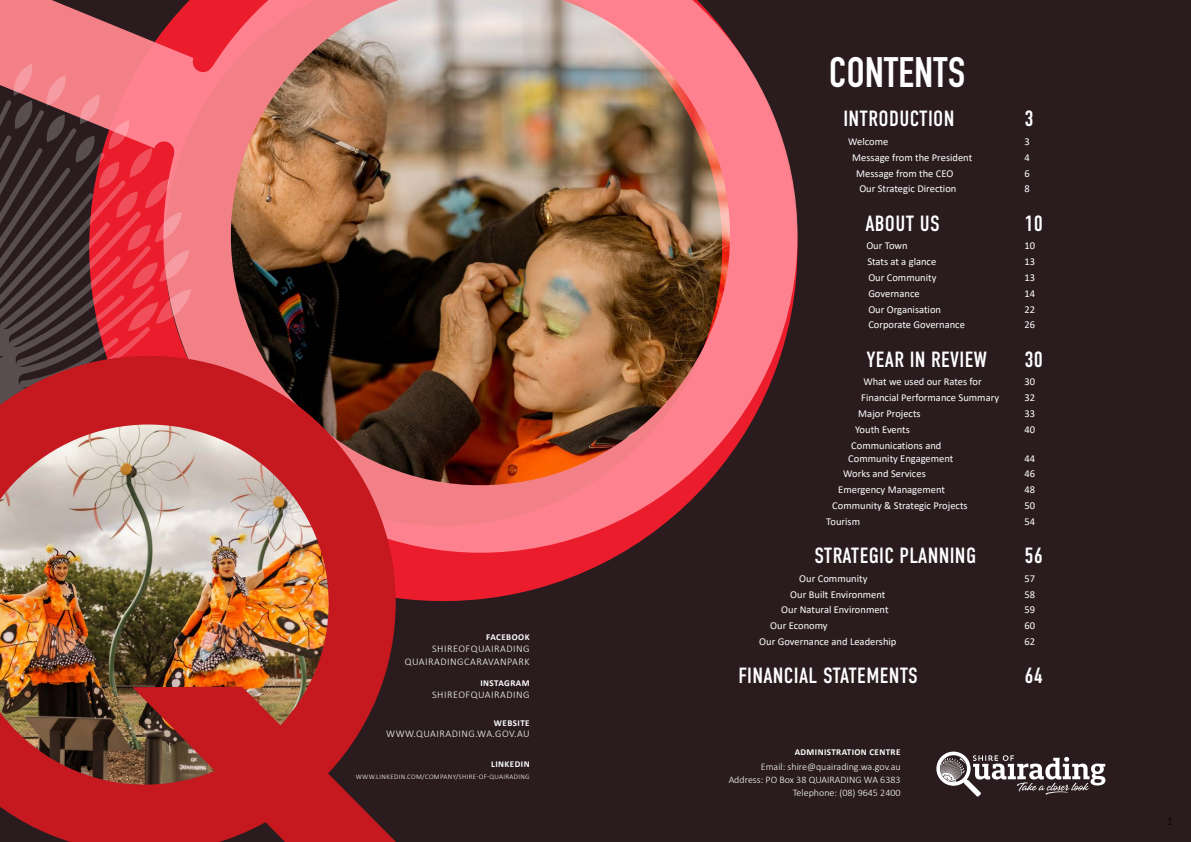
<style>
.page{position:relative;width:1191px;height:842px;background:#2a1c1e}
.page>*{position:absolute;margin:0;border:0;box-sizing:border-box;transform-origin:0 0}
.t1{font:42px "DIN Engschrift LT Pro";letter-spacing:.01em;color:#fff}
.t2{font:22px "DIN Condensed";letter-spacing:.015em;color:#fff}
.t3{font:300 12px "Calibri";color:#000}
.t4{font:10.5px/13px "Calibri";color:#fff}
.t5{font:300 10.3px/12.1px "Calibri";letter-spacing:.05em;color:#fff;text-align:right}
.t6{font:300 10px/13px "Calibri";color:#fff;text-align:right}
.t7{font:700 9px "Calibri";letter-spacing:.045em;color:#fff}
.t8{font:300 7px "Calibri";letter-spacing:.05em;color:#fff}
</style>
<div class="page">
<svg style="left:936px;top:752px;width:169px;height:45px"></svg>
<img style="left:0;top:0;width:798px;height:602px">
<img style="left:0;top:355px;width:429px;height:487px">
<p class="t7" style="left:486px;top:631px;width:45px">FACEBOOK</p>
<p class="t5" style="left:405px;top:643px;width:126px">SHIREOFQUAIRADING<br>QUAIRADINGCARAVANPARK</p>
<p class="t7" style="left:480px;top:677px;width:51px">INSTAGRAM</p>
<p class="t5" style="left:432px;top:688px;width:99px">SHIREOFQUAIRADING</p>
<p class="t7" style="left:494px;top:717px;width:37px">WEBSITE</p>
<p class="t5" style="left:386px;top:728px;width:145px">WWW.QUAIRADING.WA.GOV.AU</p>
<p class="t7" style="left:491px;top:757px;width:40px">LINKEDIN</p>
<p class="t8" style="left:356px;top:772px;width:175px">WWW.LINKEDIN.COM/COMPANY/SHIRE-OF-QUAIRADING</p>
<h1 class="t1" style="left:829px;top:47px;width:137px">CONTENTS</h1>
<h2 class="t2" style="left:843px;top:106px;width:112px">INTRODUCTION</h2>
<h2 class="t2" style="left:1024px;top:106px;width:11px">3</h2>
<p class="t4" style="left:848px;top:135px;width:42px">Welcome</p>
<p class="t4" style="left:1024px;top:135px;width:7px">3</p>
<p class="t4" style="left:852px;top:150px;width:121px">Message from the President</p>
<p class="t4" style="left:1024px;top:150px;width:7px">4</p>
<p class="t4" style="left:856px;top:166px;width:99px">Message from the CEO</p>
<p class="t4" style="left:1024px;top:166px;width:7px">6</p>
<p class="t4" style="left:859px;top:182px;width:99px">Our Strategic Direction</p>
<p class="t4" style="left:1024px;top:182px;width:7px">8</p>
<h2 class="t2" style="left:865px;top:211px;width:76px">ABOUT US</h2>
<h2 class="t2" style="left:1024px;top:211px;width:20px">10</h2>
<p class="t4" style="left:866px;top:239px;width:43px">Our Town</p>
<p class="t4" style="left:1024px;top:239px;width:12px">10</p>
<p class="t4" style="left:867px;top:255px;width:70px">Stats at a glance</p>
<p class="t4" style="left:1024px;top:255px;width:12px">13</p>
<p class="t4" style="left:868px;top:271px;width:70px">Our Community</p>
<p class="t4" style="left:1024px;top:271px;width:12px">13</p>
<p class="t4" style="left:868px;top:286px;width:53px">Governance</p>
<p class="t4" style="left:1024px;top:286px;width:12px">14</p>
<p class="t4" style="left:868px;top:302px;width:74px">Our Organisation</p>
<p class="t4" style="left:1024px;top:302px;width:12px">22</p>
<p class="t4" style="left:868px;top:318px;width:98px">Corporate Governance</p>
<p class="t4" style="left:1024px;top:318px;width:12px">26</p>
<h2 class="t2" style="left:866px;top:347px;width:122px">YEAR IN REVIEW</h2>
<h2 class="t2" style="left:1024px;top:347px;width:20px">30</h2>
<p class="t4" style="left:863px;top:375px;width:120px">What we used our Rates for</p>
<p class="t4" style="left:1024px;top:375px;width:12px">30</p>
<p class="t4" style="left:861px;top:391px;width:139px">Financial Performance Summary</p>
<p class="t4" style="left:1024px;top:391px;width:12px">32</p>
<p class="t4" style="left:858px;top:407px;width:64px">Major Projects</p>
<p class="t4" style="left:1024px;top:407px;width:12px">33</p>
<p class="t4" style="left:855px;top:422px;width:56px">Youth Events</p>
<p class="t4" style="left:1024px;top:422px;width:12px">40</p>
<p class="t4" style="left:848px;top:438px;width:107px">Communications and<br>Community Engagement</p>
<p class="t4" style="left:1024px;top:451px;width:12px">44</p>
<p class="t4" style="left:843px;top:467px;width:84px">Works and Services</p>
<p class="t4" style="left:1024px;top:467px;width:12px">46</p>
<p class="t4" style="left:838px;top:483px;width:108px">Emergency Management</p>
<p class="t4" style="left:1024px;top:483px;width:12px">48</p>
<p class="t4" style="left:832px;top:499px;width:137px">Community &amp; Strategic Projects</p>
<p class="t4" style="left:1024px;top:499px;width:12px">50</p>
<p class="t4" style="left:826px;top:515px;width:35px">Tourism</p>
<p class="t4" style="left:1024px;top:515px;width:12px">54</p>
<h2 class="t2" style="left:814px;top:543px;width:163px">STRATEGIC PLANNING</h2>
<h2 class="t2" style="left:1024px;top:543px;width:20px">56</h2>
<p class="t4" style="left:799px;top:571px;width:70px">Our Community</p>
<p class="t4" style="left:1024px;top:571px;width:12px">57</p>
<p class="t4" style="left:790px;top:587px;width:97px">Our Built Environment</p>
<p class="t4" style="left:1024px;top:587px;width:12px">58</p>
<p class="t4" style="left:781px;top:603px;width:109px">Our Natural Environment</p>
<p class="t4" style="left:1024px;top:603px;width:12px">59</p>
<p class="t4" style="left:770px;top:619px;width:59px">Our Economy</p>
<p class="t4" style="left:1024px;top:619px;width:12px">60</p>
<p class="t4" style="left:759px;top:635px;width:139px">Our Governance and Leadership</p>
<p class="t4" style="left:1024px;top:635px;width:12px">62</p>
<h2 class="t2" style="left:738px;top:663px;width:181px">FINANCIAL STATEMENTS</h2>
<h2 class="t2" style="left:1024px;top:663px;width:20px">64</h2>
<p class="t7" style="left:794px;top:745px;width:107px">ADMINISTRATION CENTRE</p>
<p class="t6" style="left:728px;top:760px;width:173px">Email: shire@quairading.wa.gov.au<br>Address: PO Box 38 QUAIRADING WA 6383<br>Telephone: (08) 9645 2400</p>
<p class="t3" style="left:1166px;top:814px;width:8px">1</p>
</div>
